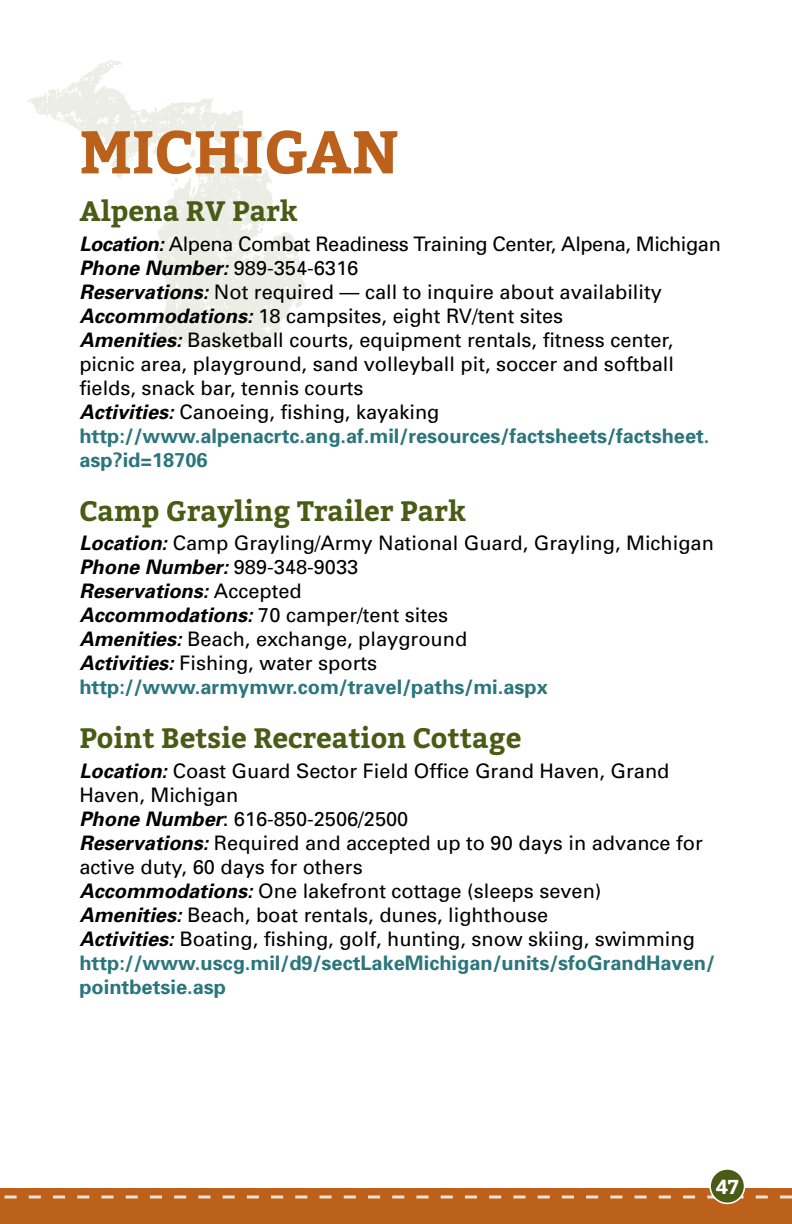
<style>
.page{position:relative;width:792px;height:1224px;background:#fff}
.page>*{position:absolute;margin:0;border:0;box-sizing:border-box;transform-origin:0 0}
.t1{font:700 60px "Bitter";color:#bc611b}
.t2{font:700 28px "Bitter";color:#495b14}
.t3{font:20px/24px "Univers";color:#000}
.t4{font:700 20px/24px "Univers";color:#2b767d}
.t5{font:italic 700 20px "Univers";color:#000}
.t6{font:20px "Univers";letter-spacing:-.02em;color:#000}
.t7{font:700 20px "Bitter";color:#fff}
.s1{font-weight:700;font-style:italic}
.s2{font-weight:400;font-style:normal}
</style>
<div class="page">
<div style="left:0;top:1188px;width:792px;height:36px;background:#bc611b"></div>
<svg style="left:4px;top:1196px;width:788px;height:2px"></svg>
<div style="left:710px;top:1169px;width:35px;height:34px;background:#495b14;border-radius:50%"></div>
<div style="left:709px;top:1168px;width:36px;height:36px;border:2px solid #fff;border-radius:50%"></div>
<img style="left:27px;top:60px;width:279px;height:290px">
<h2 class="t1" style="left:79px;top:116px;width:321px">MICHIGAN</h2>
<h3 class="t2" style="left:79px;top:195px;width:220px">Alpena RV Park</h3>
<p class="t6" style="left:79px;top:231px;width:643px"><span class="s1">Location:</span> Alpena Combat Readiness Training Center, Alpena, Michigan</p>
<p class="t5" style="left:79px;top:255px;width:280px">Phone Number: <span class="s2">989-354-6316</span></p>
<p class="t3" style="left:79px;top:279px;width:584px"><span class="s1">Reservations:</span> Not required — call to inquire about availability</p>
<p class="t3" style="left:79px;top:303px;width:485px"><span class="s1">Accommodations:</span> 18 campsites, eight RV/tent sites</p>
<p class="t3" style="left:79px;top:327px;width:596px;text-align:justify"><span class="s1">Amenities:</span> Basketball courts, equipment rentals, fitness center, picnic area, playground, sand volleyball pit, soccer and softball fields, snack bar, tennis courts</p>
<p class="t3" style="left:79px;top:399px;width:362px"><span class="s1">Activities:</span> Canoeing, fishing, kayaking</p>
<p class="t4" style="left:79px;top:423px;width:632px">http://www.alpenacrtc.ang.af.mil/resources/factsheets/factsheet. asp?id=18706</p>
<h3 class="t2" style="left:79px;top:494px;width:388px">Camp Grayling Trailer Park</h3>
<p class="t3" style="left:79px;top:531px;width:636px"><span class="s1">Location:</span> Camp Grayling/Army National Guard, Grayling, Michigan</p>
<p class="t5" style="left:79px;top:554px;width:280px">Phone Number: <span class="s2">989-348-9033</span></p>
<p class="t5" style="left:79px;top:578px;width:224px">Reservations: <span class="s2">Accepted</span></p>
<p class="t3" style="left:79px;top:603px;width:370px"><span class="s1">Accommodations:</span> 70 camper/tent sites</p>
<p class="t3" style="left:79px;top:627px;width:389px"><span class="s1">Amenities:</span> Beach, exchange, playground</p>
<p class="t3" style="left:79px;top:651px;width:299px"><span class="s1">Activities:</span> Fishing, water sports</p>
<p class="t4" style="left:79px;top:674px;width:470px">http://www.armymwr.com/travel/paths/mi.aspx</p>
<h3 class="t2" style="left:79px;top:721px;width:444px">Point Betsie Recreation Cottage</h3>
<p class="t3" style="left:79px;top:758px;width:592px"><span class="s1">Location:</span> Coast Guard Sector Field Office Grand Haven, Grand<br>Haven, Michigan</p>
<p class="t3" style="left:79px;top:806px;width:331px"><span class="s1">Phone Number</span>: 616-850-2506/2500</p>
<p class="t3" style="left:79px;top:830px;width:625px"><span class="s1">Reservations:</span> Required and accepted up to 90 days in advance for active duty, 60 days for others</p>
<p class="t3" style="left:79px;top:878px;width:524px"><span class="s1">Accommodations:</span> One lakefront cottage (sleeps seven)</p>
<p class="t3" style="left:79px;top:902px;width:470px"><span class="s1">Amenities:</span> Beach, boat rentals, dunes, lighthouse</p>
<p class="t3" style="left:79px;top:926px;width:617px"><span class="s1">Activities:</span> Boating, fishing, golf, hunting, snow skiing, swimming</p>
<p class="t4" style="left:79px;top:950px;width:637px">http://www.uscg.mil/d9/sectLakeMichigan/units/sfoGrandHaven/ pointbetsie.asp</p>
<p class="t7" style="left:716px;top:1174px;width:25px">47</p>
</div>
